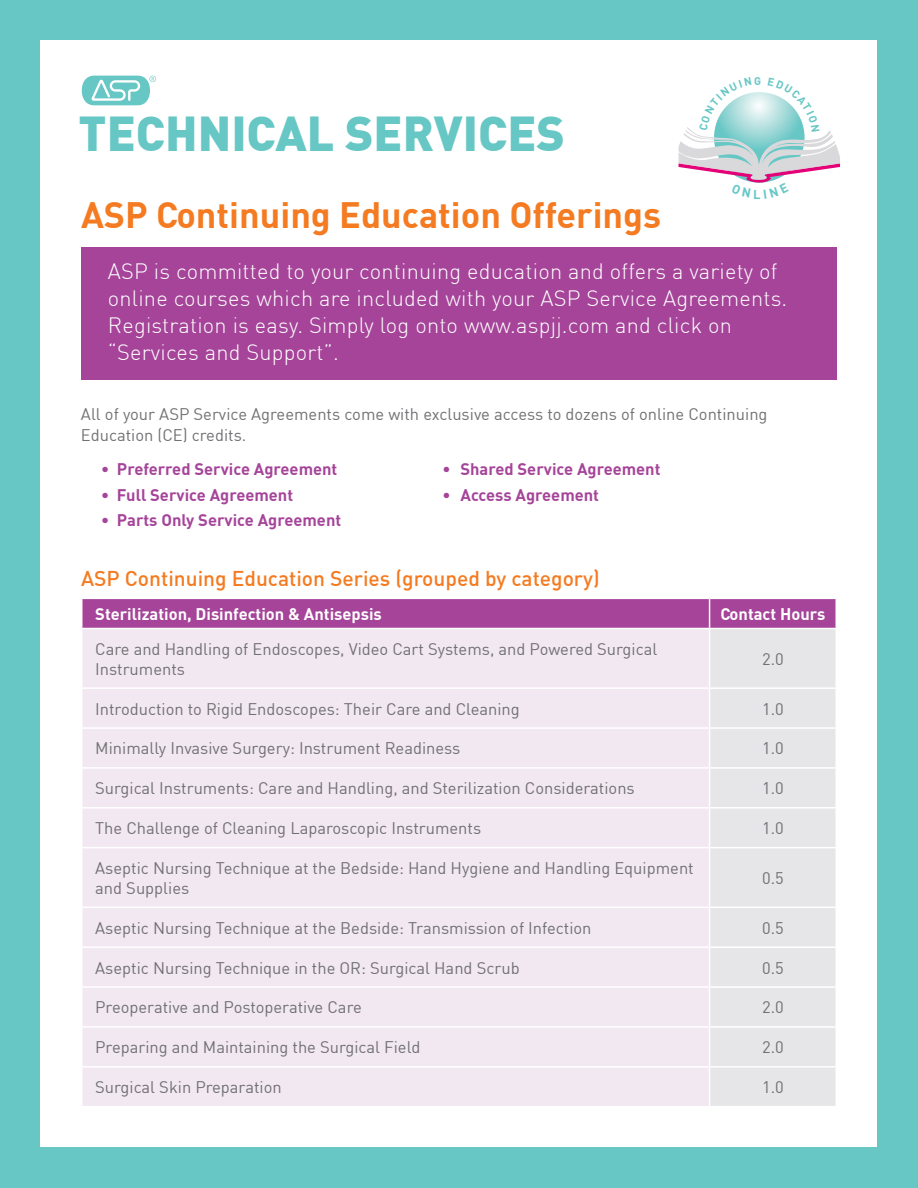
<style>
.page{position:relative;width:918px;height:1188px;background:#66c7c5}
.page>*{position:absolute;margin:0;border:0;box-sizing:border-box;transform-origin:0 0}
.t1{font:900 48px "DIN";color:#66c7c5}
.t2{font:700 36px "DIN";color:#f47b21}
.t3{font:300 21.75px/27px "DIN";letter-spacing:.01em;color:#fff}
.t4{font:500 21px "DIN";color:#f47b21}
.t5{font:16.5px/19.8px "DIN";color:#717074}
.t6{font:700 16.5px "DIN";color:#a54499}
.t7{font:700 16.5px "DIN";color:#fff}
</style>
<div class="page">
<div style="left:40px;top:40px;width:838px;height:1108px;background:#fff"></div>
<svg style="left:82px;top:76px;width:74px;height:29px"></svg>
<div style="left:81px;top:247px;width:756px;height:133px;background:#a54499"></div>
<div style="left:82px;top:629px;width:627px;height:477px;background:#f2e8f2"></div>
<div style="left:710px;top:629px;width:126px;height:477px;background:#e6e6e8"></div>
<svg style="left:82px;top:598px;width:754px;height:30px;background:#a94c9d"></svg>
<hr style="left:81px;top:687px;width:629px;height:2px;background:#fff">
<hr style="left:710px;top:687px;width:127px;height:2px;background:#fff">
<hr style="left:81px;top:727px;width:629px;height:2px;background:#fff">
<hr style="left:710px;top:727px;width:127px;height:2px;background:#fff">
<hr style="left:81px;top:767px;width:629px;height:2px;background:#fff">
<hr style="left:710px;top:767px;width:127px;height:2px;background:#fff">
<hr style="left:81px;top:807px;width:629px;height:2px;background:#fff">
<hr style="left:710px;top:807px;width:127px;height:2px;background:#fff">
<hr style="left:81px;top:847px;width:629px;height:1px;background:#fff">
<hr style="left:710px;top:847px;width:127px;height:1px;background:#fff">
<hr style="left:81px;top:907px;width:629px;height:1px;background:#fff">
<hr style="left:710px;top:907px;width:127px;height:1px;background:#fff">
<hr style="left:81px;top:946px;width:629px;height:2px;background:#fff">
<hr style="left:710px;top:946px;width:127px;height:2px;background:#fff">
<hr style="left:81px;top:986px;width:629px;height:2px;background:#fff">
<hr style="left:710px;top:986px;width:127px;height:2px;background:#fff">
<hr style="left:81px;top:1026px;width:629px;height:2px;background:#fff">
<hr style="left:710px;top:1026px;width:127px;height:2px;background:#fff">
<hr style="left:81px;top:1066px;width:629px;height:2px;background:#fff">
<hr style="left:710px;top:1066px;width:127px;height:2px;background:#fff">
<svg style="left:679px;top:92px;width:161px;height:91px"></svg>
<h1 class="t1" style="left:79px;top:101px;width:488px">TECHNICAL SERVICES</h1>
<h2 class="t2" style="left:81px;top:191px;width:582px">ASP Continuing Education Offerings</h2>
<h3 class="t3" style="left:108px;top:258px;width:681px">ASP is committed to your continuing education and offers a variety of online courses which are included with your ASP Service Agreements.<br>Registration is easy. Simply log onto www.aspjj.com and click on “Services and Support”.</h3>
<p class="t5" style="left:81px;top:403px;width:688px;line-height:21px">All of your ASP Service Agreements come with exclusive access to dozens of online Continuing<br>Education (CE) credits.</p>
<p class="t6" style="left:101px;top:459px;width:238px">• Preferred Service Agreement</p>
<p class="t6" style="left:442px;top:459px;width:220px">• Shared Service Agreement</p>
<p class="t6" style="left:101px;top:484px;width:193px">• Full Service Agreement</p>
<p class="t6" style="left:442px;top:484px;width:158px">• Access Agreement</p>
<p class="t6" style="left:101px;top:509px;width:242px">• Parts Only Service Agreement</p>
<p class="t4" style="left:81px;top:565px;width:520px">ASP Continuing Education Series (grouped by category)</p>
<p class="t7" style="left:95px;top:603px;width:288px">Sterilization, Disinfection &amp; Antisepsis</p>
<p class="t7" style="left:720px;top:603px;width:107px">Contact Hours</p>
<p class="t5" style="left:95px;top:639px;width:564px">Care and Handling of Endoscopes, Video Cart Systems, and Powered Surgical<br>Instruments</p>
<p class="t5" style="left:762px;top:649px;width:23px">2.0</p>
<p class="t5" style="left:95px;top:698px;width:426px">Introduction to Rigid Endoscopes: Their Care and Cleaning</p>
<p class="t5" style="left:762px;top:698px;width:23px">1.0</p>
<p class="t5" style="left:95px;top:738px;width:367px">Minimally Invasive Surgery: Instrument Readiness</p>
<p class="t5" style="left:762px;top:738px;width:23px">1.0</p>
<p class="t5" style="left:95px;top:778px;width:541px">Surgical Instruments: Care and Handling, and Sterilization Considerations</p>
<p class="t5" style="left:762px;top:778px;width:23px">1.0</p>
<p class="t5" style="left:95px;top:818px;width:387px">The Challenge of Cleaning Laparoscopic Instruments</p>
<p class="t5" style="left:762px;top:818px;width:23px">1.0</p>
<p class="t5" style="left:95px;top:858px;width:600px">Aseptic Nursing Technique at the Bedside: Hand Hygiene and Handling Equipment and Supplies</p>
<p class="t5" style="left:762px;top:868px;width:23px">0.5</p>
<p class="t5" style="left:95px;top:917px;width:498px">Aseptic Nursing Technique at the Bedside: Transmission of Infection</p>
<p class="t5" style="left:762px;top:917px;width:23px">0.5</p>
<p class="t5" style="left:95px;top:957px;width:426px">Aseptic Nursing Technique in the OR: Surgical Hand Scrub</p>
<p class="t5" style="left:762px;top:957px;width:23px">0.5</p>
<p class="t5" style="left:95px;top:997px;width:268px">Preoperative and Postoperative Care</p>
<p class="t5" style="left:762px;top:997px;width:23px">2.0</p>
<p class="t5" style="left:95px;top:1037px;width:327px">Preparing and Maintaining the Surgical Field</p>
<p class="t5" style="left:762px;top:1037px;width:23px">2.0</p>
<p class="t5" style="left:95px;top:1077px;width:188px">Surgical Skin Preparation</p>
<p class="t5" style="left:762px;top:1077px;width:23px">1.0</p>
</div>
